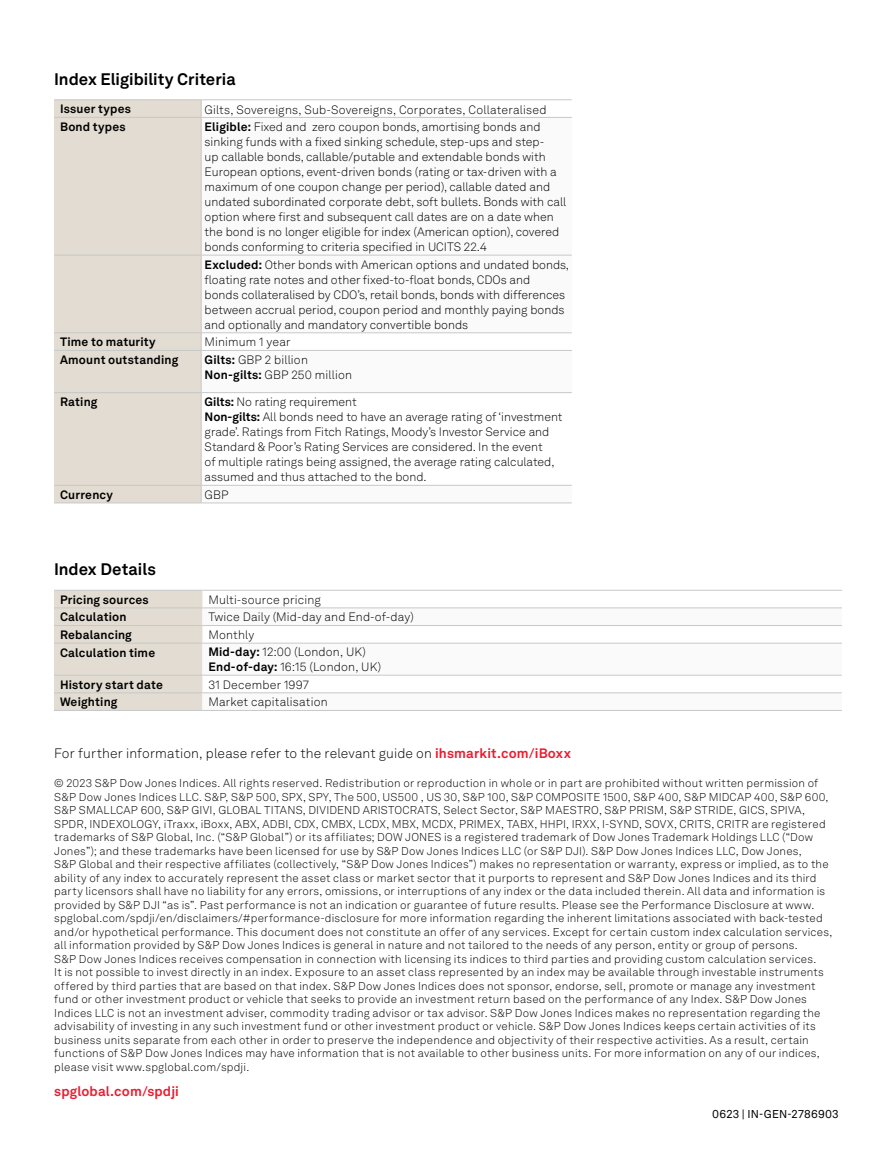
<style>
.page{position:relative;width:893px;height:1170px;background:#fff}
.page>*{position:absolute;margin:0;border:0;box-sizing:border-box;transform-origin:0 0}
.t1{font:700 16.5px "Akkurat LL";color:#000}
.t2{font:300 13.5px "Akkurat LL";letter-spacing:.01em;color:#000}
.t3{font:700 13.5px "Akkurat LL";letter-spacing:.01em;color:#ed1c2f}
.t4{font:300 12px/15px "Akkurat LL";color:#000}
.t5{font:700 12px "Akkurat LL";letter-spacing:.015em;color:#000}
.t6{font:300 12px "Akkurat LL";letter-spacing:.02em;color:#000}
.t7{font:300 11.25px/13.5px "Akkurat LL";letter-spacing:.02em;color:#000}
.t8{font:11.25px "Akkurat LL";letter-spacing:.02em;color:#000}
.s1{font-weight:700}
.s2{font-weight:700;color:#ed1c2f}
</style>
<div class="page">
<div style="left:54px;top:100px;width:147px;height:402px;background:#e2dcd2"></div>
<svg style="left:202px;top:254px;width:370px;height:231px"></svg>
<hr style="left:54px;top:99px;width:147px;height:1px;background:#c7c9c8">
<hr style="left:201px;top:99px;width:371px;height:1px;background:#c7c9c8">
<svg style="left:201px;top:100px;width:1px;height:17px"></svg>
<hr style="left:54px;top:117px;width:147px;height:1px;background:#c7c9c8">
<hr style="left:201px;top:117px;width:371px;height:1px;background:#c7c9c8">
<hr style="left:201px;top:118px;width:1px;height:137px;background:#c7c9c8">
<hr style="left:54px;top:255px;width:147px;height:1px;background:#c7c9c8">
<hr style="left:201px;top:255px;width:371px;height:1px;background:#c7c9c8">
<hr style="left:201px;top:255px;width:1px;height:77px;background:#c7c9c8">
<hr style="left:54px;top:332px;width:147px;height:1px;background:#c7c9c8">
<hr style="left:201px;top:332px;width:371px;height:1px;background:#c7c9c8">
<svg style="left:201px;top:333px;width:1px;height:17px"></svg>
<hr style="left:54px;top:350px;width:147px;height:1px;background:#c7c9c8">
<hr style="left:201px;top:350px;width:371px;height:1px;background:#c7c9c8">
<hr style="left:201px;top:350px;width:1px;height:42px;background:#c7c9c8">
<hr style="left:54px;top:392px;width:147px;height:1px;background:#c7c9c8">
<hr style="left:201px;top:392px;width:371px;height:1px;background:#c7c9c8">
<hr style="left:201px;top:393px;width:1px;height:92px;background:#c7c9c8">
<hr style="left:54px;top:485px;width:147px;height:1px;background:#c7c9c8">
<hr style="left:201px;top:485px;width:371px;height:1px;background:#c7c9c8">
<svg style="left:201px;top:486px;width:1px;height:16px"></svg>
<hr style="left:54px;top:502px;width:147px;height:1px;background:#c7c9c8">
<hr style="left:201px;top:502px;width:371px;height:1px;background:#c7c9c8">
<div style="left:205px;top:397px;width:363px;height:12px;background:#fff"></div>
<div style="left:205px;top:412px;width:363px;height:72px;background:#fff"></div>
<div style="left:54px;top:591px;width:148px;height:119px;background:#e2dcd2"></div>
<svg style="left:202px;top:608px;width:640px;height:102px"></svg>
<hr style="left:54px;top:590px;width:148px;height:1px;background:#c7c9c8">
<hr style="left:202px;top:590px;width:640px;height:1px;background:#c7c9c8">
<hr style="left:54px;top:607px;width:148px;height:1px;background:#c7c9c8">
<hr style="left:202px;top:607px;width:640px;height:1px;background:#c7c9c8">
<hr style="left:54px;top:625px;width:148px;height:1px;background:#c7c9c8">
<hr style="left:202px;top:625px;width:640px;height:1px;background:#c7c9c8">
<hr style="left:54px;top:643px;width:148px;height:1px;background:#c7c9c8">
<hr style="left:202px;top:643px;width:640px;height:1px;background:#c7c9c8">
<hr style="left:54px;top:675px;width:148px;height:1px;background:#c7c9c8">
<hr style="left:202px;top:675px;width:640px;height:1px;background:#c7c9c8">
<hr style="left:54px;top:692px;width:148px;height:1px;background:#c7c9c8">
<hr style="left:202px;top:692px;width:640px;height:1px;background:#c7c9c8">
<hr style="left:54px;top:710px;width:148px;height:1px;background:#c7c9c8">
<hr style="left:202px;top:710px;width:640px;height:1px;background:#c7c9c8">
<h1 class="t1" style="left:54px;top:66px;width:183px">Index Eligibility Criteria</h1>
<p class="t5" style="left:60px;top:100px;width:72px">Issuer types</p>
<p class="t4" style="left:205px;top:102px;width:343px">Gilts, Sovereigns, Sub-Sovereigns, Corporates, Collateralised</p>
<p class="t5" style="left:60px;top:117px;width:67px">Bond types</p>
<p class="t4" style="left:205px;top:119px;width:363px"><span class="s1">Eligible:</span> Fixed and zero coupon bonds, amortising bonds and sinking funds with a fixed sinking schedule, step-ups and step-<br>up callable bonds, callable/putable and extendable bonds with European options, event-driven bonds (rating or tax-driven with a maximum of one coupon change per period), callable dated and undated subordinated corporate debt, soft bullets. Bonds with call option where first and subsequent call dates are on a date when the bond is no longer eligible for index (American option), covered bonds conforming to criteria specified in UCITS 22.4</p>
<p class="t4" style="left:205px;top:256px;width:366px"><span class="s1">Excluded:</span> Other bonds with American options and undated bonds, floating rate notes and other fixed-to-float bonds, CDOs and<br>bonds collateralised by CDO’s, retail bonds, bonds with differences between accrual period, coupon period and monthly paying bonds and optionally and mandatory convertible bonds</p>
<p class="t5" style="left:60px;top:332px;width:97px">Time to maturity</p>
<p class="t4" style="left:205px;top:334px;width:88px">Minimum 1 year</p>
<p class="t5" style="left:60px;top:350px;width:120px">Amount outstanding</p>
<p class="t4" style="left:205px;top:352px;width:149px"><span class="s1">Gilts:</span> GBP 2 billion<br><span class="s1">Non-gilts:</span> GBP 250 million</p>
<p class="t5" style="left:60px;top:392px;width:39px">Rating</p>
<p class="t4" style="left:205px;top:394px;width:359px"><span class="s1">Gilts:</span> No rating requirement<br><span class="s1">Non-gilts:</span> All bonds need to have an average rating of ‘investment grade’. Ratings from Fitch Ratings, Moody’s Investor Service and Standard &amp; Poor’s Rating Services are considered. In the event<br>of multiple ratings being assigned, the average rating calculated, assumed and thus attached to the bond.</p>
<p class="t5" style="left:60px;top:485px;width:54px">Currency</p>
<p class="t4" style="left:205px;top:486px;width:26px">GBP</p>
<h1 class="t1" style="left:54px;top:557px;width:103px">Index Details</h1>
<p class="t5" style="left:60px;top:590px;width:90px">Pricing sources</p>
<p class="t4" style="left:208px;top:591px;width:114px">Multi-source pricing</p>
<p class="t5" style="left:60px;top:607px;width:68px">Calculation</p>
<p class="t4" style="left:208px;top:609px;width:207px">Twice Daily (Mid-day and End-of-day)</p>
<p class="t5" style="left:60px;top:625px;width:73px">Rebalancing</p>
<p class="t4" style="left:208px;top:627px;width:47px">Monthly</p>
<p class="t5" style="left:60px;top:643px;width:97px">Calculation time</p>
<p class="t4" style="left:208px;top:644px;width:174px"><span class="s1">Mid-day:</span> 12:00 (London, UK)<br><span class="s1">End-of-day:</span> 16:15 (London, UK)</p>
<p class="t5" style="left:60px;top:675px;width:104px">History start date</p>
<p class="t6" style="left:208px;top:676px;width:102px">31 December 1997</p>
<p class="t5" style="left:60px;top:692px;width:59px">Weighting</p>
<p class="t4" style="left:208px;top:694px;width:121px">Market capitalisation</p>
<p class="t2" style="left:54px;top:743px;width:518px">For further information, please refer to the relevant guide on <span class="s2">ihsmarkit.com/iBoxx</span></p>
<p class="t7" style="left:54px;top:776px;width:779px">© 2023 S&amp;P Dow Jones Indices. All rights reserved. Redistribution or reproduction in whole or in part are prohibited without written permission of S&amp;P Dow Jones Indices LLC. S&amp;P, S&amp;P 500, SPX, SPY, The 500, US500 , US 30, S&amp;P 100, S&amp;P COMPOSITE 1500, S&amp;P 400, S&amp;P MIDCAP 400, S&amp;P 600, S&amp;P SMALLCAP 600, S&amp;P GIVI, GLOBAL TITANS, DIVIDEND ARISTOCRATS, Select Sector, S&amp;P MAESTRO, S&amp;P PRISM, S&amp;P STRIDE, GICS, SPIVA, SPDR, INDEXOLOGY, iTraxx, iBoxx, ABX, ADBI, CDX, CMBX, LCDX, MBX, MCDX, PRIMEX, TABX, HHPI, IRXX, I-SYND, SOVX, CRITS, CRITR are registered trademarks of S&amp;P Global, Inc. (“S&amp;P Global”) or its affiliates; DOW JONES is a registered trademark of Dow Jones Trademark Holdings LLC (“Dow Jones”); and these trademarks have been licensed for use by S&amp;P Dow Jones Indices LLC (or S&amp;P DJI). S&amp;P Dow Jones Indices LLC, Dow Jones,<br>S&amp;P Global and their respective affiliates (collectively, “S&amp;P Dow Jones Indices”) makes no representation or warranty, express or implied, as to the ability of any index to accurately represent the asset class or market sector that it purports to represent and S&amp;P Dow Jones Indices and its third party licensors shall have no liability for any errors, omissions, or interruptions of any index or the data included therein. All data and information is provided by S&amp;P DJI “as is”. Past performance is not an indication or guarantee of future results. Please see the Performance Disclosure at www. spglobal.com/spdji/en/disclaimers/#performance-disclosure for more information regarding the inherent limitations associated with back-tested and/or hypothetical performance. This document does not constitute an offer of any services. Except for certain custom index calculation services, all information provided by S&amp;P Dow Jones Indices is general in nature and not tailored to the needs of any person, entity or group of persons.<br>S&amp;P Dow Jones Indices receives compensation in connection with licensing its indices to third parties and providing custom calculation services.<br>It is not possible to invest directly in an index. Exposure to an asset class represented by an index may be available through investable instruments offered by third parties that are based on that index. S&amp;P Dow Jones Indices does not sponsor, endorse, sell, promote or manage any investment fund or other investment product or vehicle that seeks to provide an investment return based on the performance of any Index. S&amp;P Dow Jones Indices LLC is not an investment adviser, commodity trading advisor or tax advisor. S&amp;P Dow Jones Indices makes no representation regarding the advisability of investing in any such investment fund or other investment product or vehicle. S&amp;P Dow Jones Indices keeps certain activities of its business units separate from each other in order to preserve the independence and objectivity of their respective activities. As a result, certain functions of S&amp;P Dow Jones Indices may have information that is not available to other business units. For more information on any of our indices, please visit www.spglobal.com/spdji.</p>
<p class="t3" style="left:54px;top:1080px;width:126px">spglobal.com/spdji</p>
<p class="t8" style="left:712px;top:1105px;width:128px">0623 | IN-GEN-2786903</p>
</div>
